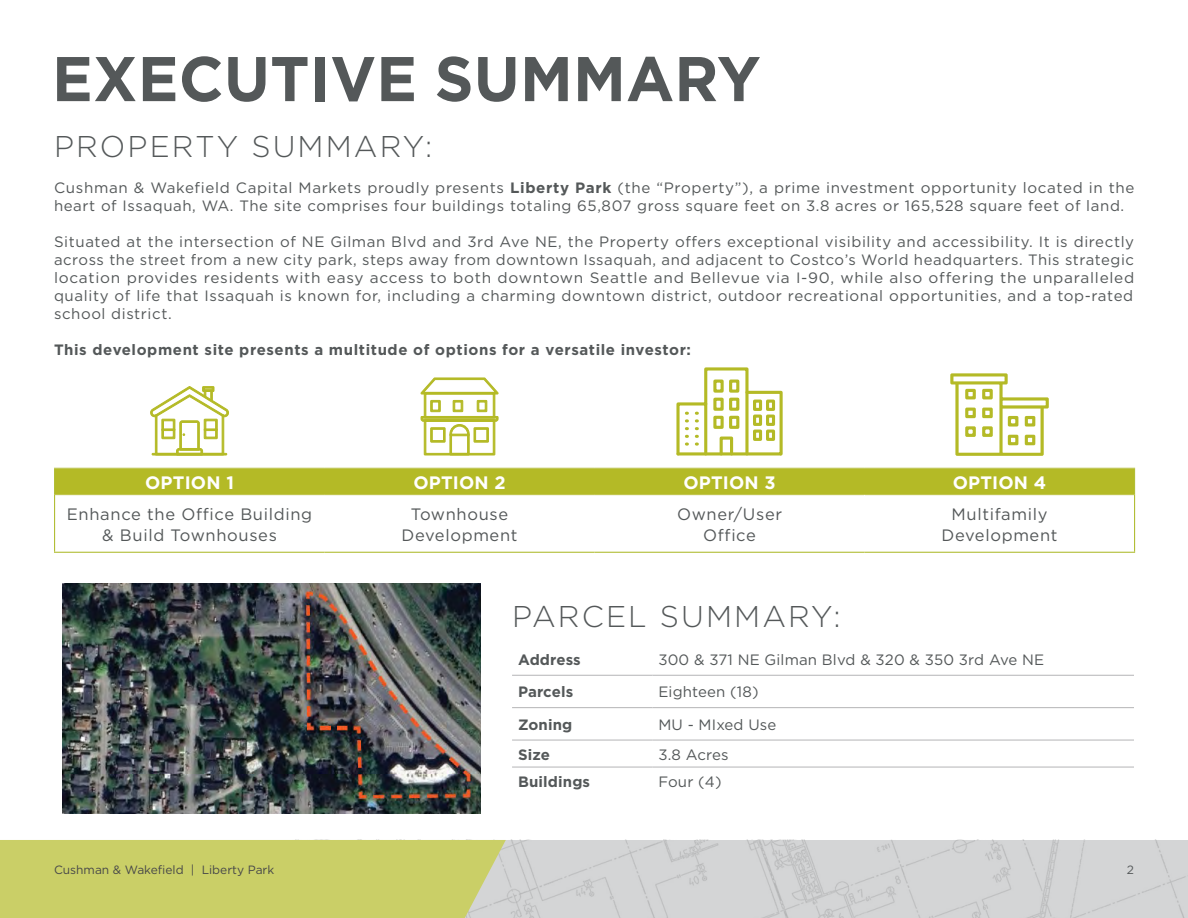
<style>
.page{position:relative;width:1188px;height:918px;background:#fff}
.page>*{position:absolute;margin:0;border:0;box-sizing:border-box;transform-origin:0 0}
.t1{font:700 63px "Gotham";letter-spacing:.005em;color:#545859}
.t2{font:300 30px "Gotham";letter-spacing:.07em;color:#545859}
.t3{font:700 18px "Gotham";letter-spacing:.01em;color:#fff}
.t4{font:16.5px/21px "Gotham";letter-spacing:.04em;color:#545859;text-align:center}
.t5{font:15px/18px "Gotham";letter-spacing:.04em;color:#545859}
.t6{font:700 15px "Gotham";letter-spacing:.04em;color:#545859}
.t7{font:15px "Gotham";letter-spacing:.01em;color:#545859}
.t8{font:700 15px "Gotham";letter-spacing:.005em;color:#545859}
.t9{font:700 15px "Gotham";letter-spacing:.01em;color:#545859}
.t10{font:12px "Gotham";color:#474749}
.t11{font:12px "Gotham";color:#545859}
.s1{font-weight:700}
</style>
<div class="page">
<img style="left:506px;top:840px;width:682px;height:78px">
<div style="left:0;top:840px;width:506px;height:78px;background:#cacf67"></div>
<hr style="left:512px;top:675px;width:140px;height:1px;background:#b4b4b6">
<hr style="left:652px;top:675px;width:482px;height:1px;background:#b4b4b6">
<hr style="left:512px;top:707px;width:140px;height:1px;background:#b4b4b6">
<hr style="left:652px;top:707px;width:482px;height:1px;background:#b4b4b6">
<hr style="left:512px;top:740px;width:140px;height:1px;background:#b4b4b6">
<hr style="left:652px;top:740px;width:482px;height:1px;background:#b4b4b6">
<hr style="left:512px;top:767px;width:140px;height:1px;background:#b4b4b6">
<hr style="left:652px;top:767px;width:482px;height:1px;background:#b4b4b6">
<img style="left:63px;top:583px;width:417px;height:231px">
<svg style="left:54px;top:468px;width:1081px;height:27px;background:#b4ba29"></svg>
<hr style="left:54px;top:495px;width:1px;height:57px;background:#b2be36">
<hr style="left:1134px;top:495px;width:1px;height:57px;background:#b2be36">
<hr style="left:54px;top:552px;width:271px;height:1px;background:#b2be36">
<hr style="left:325px;top:552px;width:270px;height:1px;background:#b2be36">
<hr style="left:595px;top:552px;width:270px;height:1px;background:#b2be36">
<hr style="left:865px;top:552px;width:270px;height:1px;background:#b2be36">
<svg style="left:150px;top:386px;width:79px;height:70px"></svg>
<svg style="left:420px;top:377px;width:79px;height:79px"></svg>
<svg style="left:676px;top:367px;width:107px;height:89px"></svg>
<svg style="left:950px;top:373px;width:99px;height:83px"></svg>
<h1 class="t1" style="left:52px;top:37px;width:710px">EXECUTIVE SUMMARY</h1>
<h2 class="t2" style="left:54px;top:127px;width:380px">PROPERTY SUMMARY:</h2>
<p class="t5" style="left:54px;top:178px;width:1082px">Cushman &amp; Wakefield Capital Markets proudly presents <span class="s1">Liberty Park</span> (the “Property”), a prime investment opportunity located in the heart of Issaquah, WA. The site comprises four buildings totaling 65,807 gross square feet on 3.8 acres or 165,528 square feet of land.</p>
<p class="t5" style="left:54px;top:232px;width:1082px;text-align:justify">Situated at the intersection of NE Gilman Blvd and 3rd Ave NE, the Property offers exceptional visibility and accessibility. It is directly across the street from a new city park, steps away from downtown Issaquah, and adjacent to Costco’s World headquarters. This strategic location provides residents with easy access to both downtown Seattle and Bellevue via I-90, while also offering the unparalleled quality of life that Issaquah is known for, including a charming downtown district, outdoor recreational opportunities, and a top-rated school district.</p>
<p class="t6" style="left:54px;top:339px;width:639px">This development site presents a multitude of options for a versatile investor:</p>
<p class="t3" style="left:145px;top:470px;width:90px">OPTION 1</p>
<p class="t3" style="left:413px;top:470px;width:94px">OPTION 2</p>
<p class="t3" style="left:683px;top:470px;width:94px">OPTION 3</p>
<p class="t3" style="left:953px;top:470px;width:95px">OPTION 4</p>
<p class="t4" style="left:67px;top:503px;width:247px">Enhance the Office Building &amp; Build Townhouses</p>
<p class="t4" style="left:402px;top:503px;width:118px">Townhouse<br>Development</p>
<p class="t4" style="left:677px;top:503px;width:107px">Owner/User<br>Office</p>
<p class="t4" style="left:942px;top:503px;width:118px">Multifamily<br>Development</p>
<h2 class="t2" style="left:512px;top:598px;width:330px">PARCEL SUMMARY:</h2>
<p class="t8" style="left:518px;top:650px;width:64px">Address</p>
<p class="t7" style="left:658px;top:650px;width:387px">300 &amp; 371 NE Gilman Blvd &amp; 320 &amp; 350 3rd Ave NE</p>
<p class="t8" style="left:518px;top:682px;width:57px">Parcels</p>
<p class="t7" style="left:658px;top:683px;width:102px">Eighteen (18)</p>
<p class="t6" style="left:518px;top:715px;width:56px">Zoning</p>
<p class="t7" style="left:658px;top:715px;width:120px">MU - MIxed Use</p>
<p class="t6" style="left:518px;top:744px;width:33px">Size</p>
<p class="t5" style="left:658px;top:745px;width:72px">3.8 Acres</p>
<p class="t9" style="left:518px;top:771px;width:74px">Buildings</p>
<p class="t5" style="left:658px;top:772px;width:65px">Four (4)</p>
<p class="t10" style="left:54px;top:862px;width:222px">Cushman &amp; Wakefield | Liberty Park</p>
<p class="t11" style="left:1127px;top:862px;width:9px">2</p>
</div>
